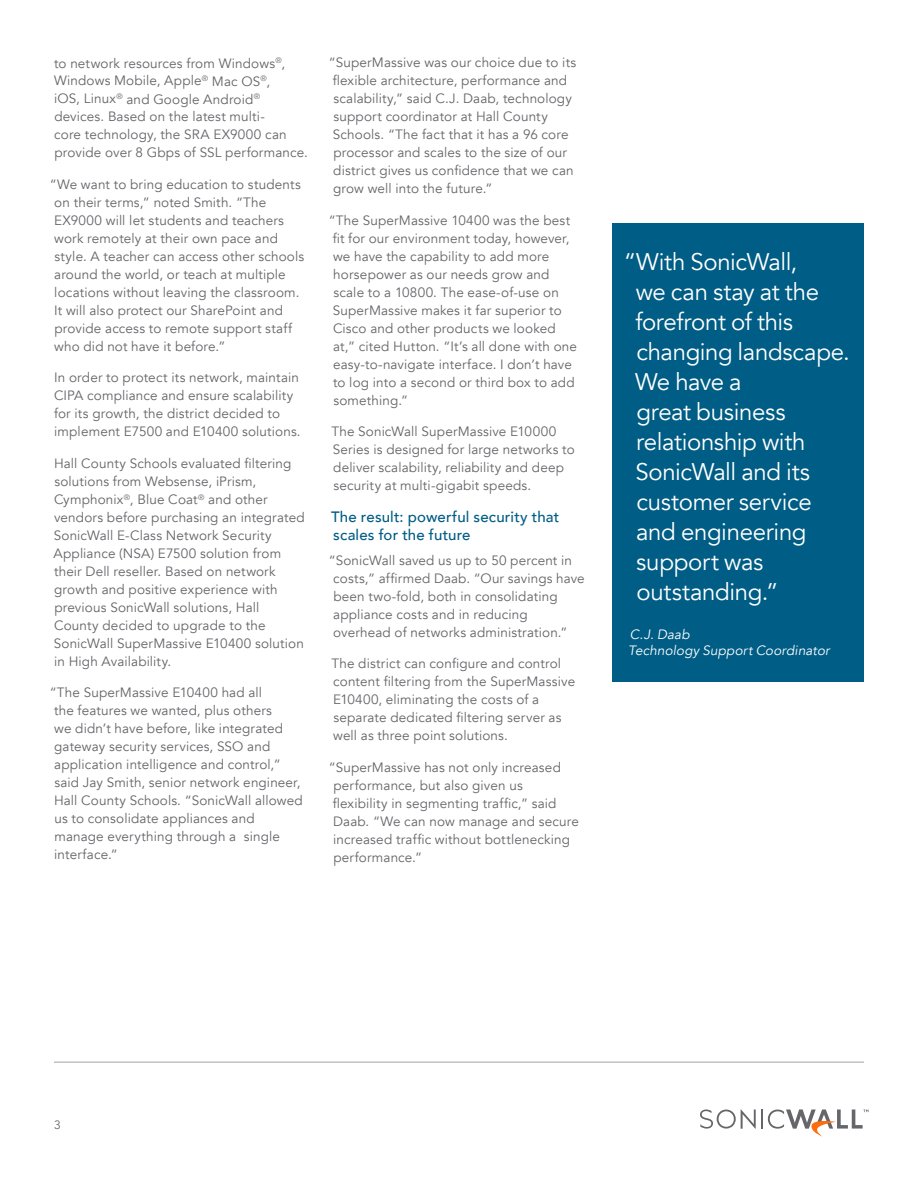
<style>
.page{position:relative;width:918px;height:1188px;background:#fff}
.page>*{position:absolute;margin:0;border:0;box-sizing:border-box;transform-origin:0 0}
.t1{font:24px/30px "Avenir";letter-spacing:-.015em;color:#fff}
.t2{font:500 15px "Avenir";letter-spacing:.015em;color:#005d85}
.t3{font:13.5px/18px "Avenir";letter-spacing:.01em;color:#65656a}
.t4{font:italic 13.5px/16.2px "Avenir";letter-spacing:.01em;color:#fff}
.t5{font:12px "Avenir";color:#65656a}
</style>
<div class="page">
<hr style="left:54px;top:1062px;width:810px;height:1px;background:#a3a3a5">
<hr style="left:761px;top:1109px;width:2px;height:20px;background:#65656a">
<svg style="left:700px;top:1110px;width:56px;height:19px"></svg>
<svg style="left:768px;top:1109px;width:100px;height:28px"></svg>
<div style="left:612px;top:223px;width:252px;height:459px;background:#005d85"></div>
<p class="t3" style="left:54px;top:54px;width:255px">to network resources from Windows<sup>®</sup> , Windows Mobile, Apple<sup>®</sup> Mac OS<sup>®</sup> ,<br>iOS, Linux<sup>®</sup> and Google Android<sup>® </sup>devices. Based on the latest multi-<br>core technology, the SRA EX9000 can provide over 8 Gbps of SSL performance.</p>
<p class="t3" style="left:54px;top:176px;width:252px;text-indent:-4px">“We want to bring education to students on their terms,” noted Smith. “The EX9000 will let students and teachers work remotely at their own pace and style. A teacher can access other schools around the world, or teach at multiple locations without leaving the classroom.<br>It will also protect our SharePoint and provide access to remote support staff who did not have it before.”</p>
<p class="t3" style="left:54px;top:369px;width:248px">In order to protect its network, maintain CIPA compliance and ensure scalability for its growth, the district decided to implement E7500 and E10400 solutions.</p>
<p class="t3" style="left:54px;top:455px;width:253px">Hall County Schools evaluated filtering solutions from Websense, iPrism, Cymphonix<sup>®</sup>, Blue Coat<sup>®</sup> and other vendors before purchasing an integrated SonicWall E-Class Network Security Appliance (NSA) E7500 solution from their Dell reseller. Based on network growth and positive experience with previous SonicWall solutions, Hall County decided to upgrade to the SonicWall SuperMassive E10400 solution in High Availability.</p>
<p class="t3" style="left:54px;top:684px;width:250px;text-indent:-4px">“The SuperMassive E10400 had all<br>the features we wanted, plus others<br>we didn’t have before, like integrated gateway security services, SSO and application intelligence and control,” said Jay Smith, senior network engineer, Hall County Schools. “SonicWall allowed us to consolidate appliances and manage everything through a single interface.”</p>
<p class="t3" style="left:329px;top:54px;width:249px">“SuperMassive was our choice due to its flexible architecture, performance and scalability,” said C.J. Daab, technology support coordinator at Hall County Schools. “The fact that it has a 96 core processor and scales to the size of our district gives us confidence that we can grow well into the future.”</p>
<p class="t3" style="left:329px;top:211px;width:250px">“The SuperMassive 10400 was the best fit for our environment today, however, we have the capability to add more horsepower as our needs grow and scale to a 10800. The ease-of-use on SuperMassive makes it far superior to Cisco and other products we looked<br>at,” cited Hutton. “It’s all done with one easy-to-navigate interface. I don’t have to log into a second or third box to add something.”</p>
<p class="t3" style="left:331px;top:423px;width:245px">The SonicWall SuperMassive E10000<br>Series is designed for large networks to deliver scalability, reliability and deep security at multi-gigabit speeds.</p>
<p class="t2" style="left:331px;top:504px;width:230px">The result: powerful security that</p>
<p class="t2" style="left:333px;top:522px;width:139px">scales for the future</p>
<p class="t3" style="left:333px;top:551px;width:253px;text-indent:-4px">“SonicWall saved us up to 50 percent in costs,” affirmed Daab. “Our savings have been two-fold, both in consolidating appliance costs and in reducing overhead of networks administration.”</p>
<p class="t3" style="left:331px;top:655px;width:245px">The district can configure and control content filtering from the SuperMassive E10400, eliminating the costs of a separate dedicated filtering server as well as three point solutions.</p>
<p class="t3" style="left:329px;top:758px;width:252px">“SuperMassive has not only increased performance, but also given us<br>flexibility in segmenting traffic,” said Daab. “We can now manage and secure increased traffic without bottlenecking performance.”</p>
<h2 class="t1" style="left:635px;top:247px;width:216px;text-indent:-11px">“With SonicWall,<br>we can stay at the forefront of this changing landscape.<br>We have a<br>great business relationship with<br>SonicWall and its customer service and engineering support was outstanding.”</h2>
<p class="t4" style="left:628px;top:626px;width:203px">C.J. Daab<br>Technology Support Coordinator</p>
<p class="t5" style="left:54px;top:1117px;width:8px">3</p>
</div>
